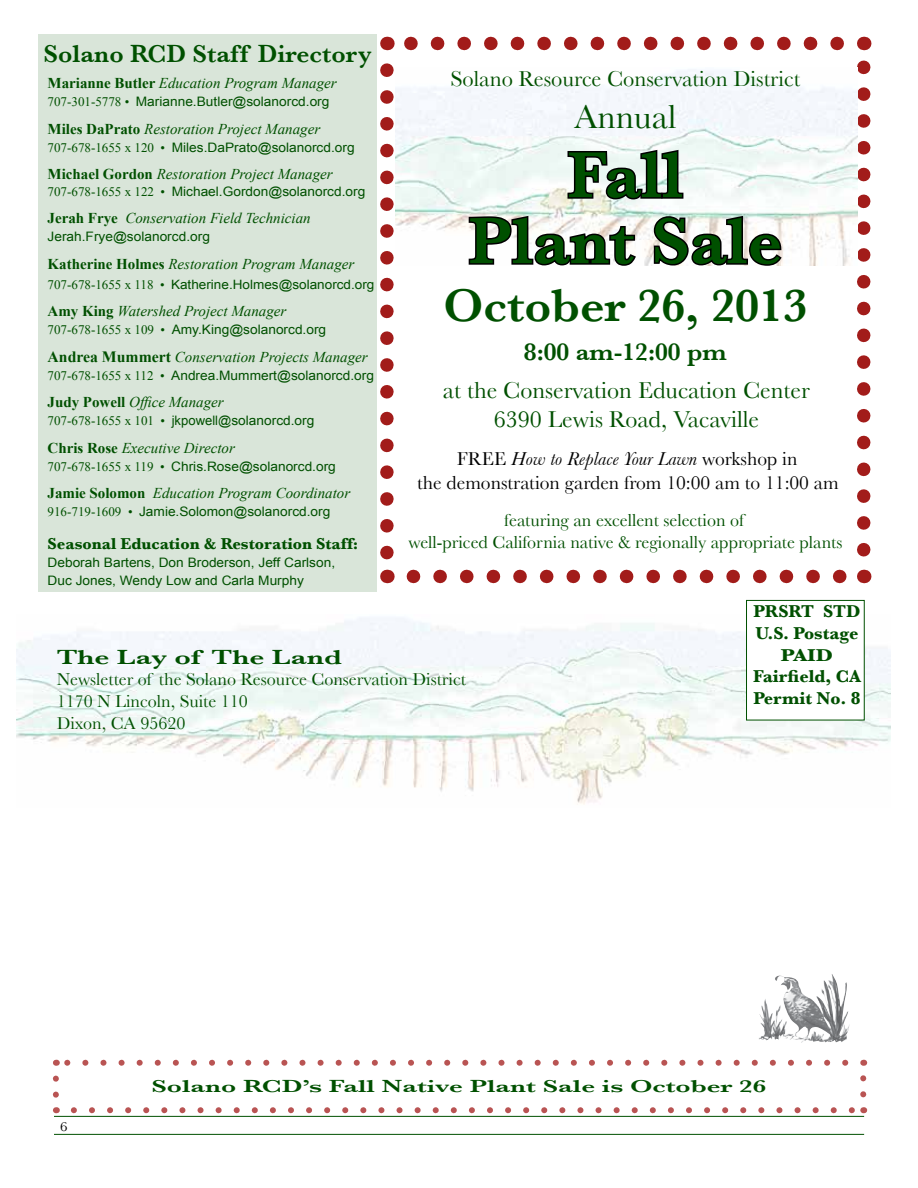
<style>
.page{position:relative;width:918px;height:1188px;background:#fff}
.page>*{position:absolute;margin:0;border:0;box-sizing:border-box;transform-origin:0 0}
.t1{font:600 67.5px/66px "Baskerville";color:#005000;text-align:center}
.t2{font:600 48px "Baskerville";color:#005000}
.t3{font:34.5px "Baskerville";color:#005000}
.t4{font:600 25.5px "Baskerville";color:#005000}
.t5{font:24px/28.8px "Baskerville";color:#005000;text-align:center}
.t6{font:22.5px "Baskerville";color:#005000}
.t7{font:600 21px "Baskerville";color:#005000;scale:1.4 1}
.t8{font:19.5px/23.4px "Baskerville";color:#000;text-align:center}
.t9{font:18px/21.6px "Baskerville";color:#005000}
.t10{font:700 18px/21.6px "Baskerville";color:#005000;text-align:center}
.t11{font:600 18px "Baskerville";color:#005000;scale:1.5 1}
.t12{font:700 16.5px "Baskerville";color:#005000}
.t13{font:italic 15px "Times New Roman";color:#005000}
.t14{font:13.5px "Baskerville";color:#000;scale:1.1 1}
.t15{font:13.05px/17.9px "Arial";color:#005000;scale:1.05 1}
.t16{font:13.05px "Arial";color:#005000}
.t17{font:12.9px "Arial";color:#005000;scale:1.05 1}
.s1{font-weight:700;font-style:normal}
.s2{font-family:"Times New Roman"}
.s3{font-family:"Times New Roman";font-size:13.05px}
.s4{font-weight:700;font-style:normal;font-size:15.75px}
.s5{font-style:italic}
</style>
<div class="page">
<hr style="left:54px;top:1134px;width:810px;height:1px;background:#005000">
<hr style="left:54px;top:1116px;width:810px;height:1px;background:#005000">
<div style="left:38px;top:35px;width:339px;height:557px;background:#d9e5d9"></div>
<img style="left:16px;top:615px;width:875px;height:189px">
<svg style="left:74px;top:1107px;width:780px;height:6px"></svg>
<svg style="left:65px;top:1060px;width:780px;height:6px"></svg>
<svg style="left:53px;top:1079px;width:6px;height:34px"></svg>
<svg style="left:860px;top:1060px;width:6px;height:34px"></svg>
<div style="left:746px;top:600px;width:118px;height:120px;background:#fff;border:1px solid #005000"></div>
<svg style="left:759px;top:982px;width:90px;height:61px"></svg>
<img style="left:759px;top:974px;width:77px;height:61px">
<svg style="left:380px;top:70px;width:14px;height:490px"></svg>
<svg style="left:413px;top:570px;width:434px;height:13px"></svg>
<svg style="left:857px;top:60px;width:13px;height:490px"></svg>
<svg style="left:404px;top:37px;width:433px;height:13px"></svg>
<svg style="left:387px;top:570px;width:1px;height:13px"></svg>
<svg style="left:864px;top:570px;width:1px;height:13px"></svg>
<svg style="left:864px;top:37px;width:1px;height:13px"></svg>
<svg style="left:387px;top:37px;width:1px;height:13px"></svg>
<img style="left:395px;top:67px;width:463px;height:199px">
<svg style="left:566px;top:148px;width:119px;height:54px"></svg>
<svg style="left:467px;top:214px;width:171px;height:52px"></svg>
<svg style="left:652px;top:214px;width:132px;height:52px"></svg>
<h3 class="t4" style="left:43px;top:39px;width:330px">Solano RCD Staff Directory</h3>
<p class="t13" style="left:48px;top:74px;width:291px"><span class="s1">Marianne Butler</span> Education Program Manager</p>
<p class="t15" style="left:48px;top:93px;width:270px"><span class="s2">707-301-5778 •</span> Marianne.Butler@solanorcd.org</p>
<p class="t13" style="left:48px;top:120px;width:274px"><span class="s1">Miles DaPrato</span> Restoration Project Manager</p>
<p class="t15" style="left:48px;top:139px;width:294px"><span class="s2">707-678-1655 x 120 •</span> Miles.DaPrato@solanorcd.org</p>
<p class="t13" style="left:48px;top:165px;width:287px"><span class="s1">Michael Gordon</span> Restoration Project Manager</p>
<p class="t15" style="left:48px;top:183px;width:304px"><span class="s2">707-678-1655 x 122 •</span> Michael.Gordon@solanorcd.org</p>
<p class="t13" style="left:48px;top:209px;width:265px"><span class="s1">Jerah Frye</span> Conservation Field Technician</p>
<p class="t15" style="left:48px;top:228px;width:156px">Jerah.Frye@solanorcd.org</p>
<p class="t13" style="left:48px;top:255px;width:308px"><span class="s1">Katherine Holmes</span> Restoration Program Manager</p>
<p class="t17" style="left:48px;top:276px;width:313px"><span class="s3">707-678-1655 x 118</span> <span class="s2">•</span> Katherine.Holmes@solanorcd.org</p>
<p class="t13" style="left:48px;top:303px;width:240px"><span class="s1">Amy King</span> Watershed Project Manager</p>
<p class="t15" style="left:48px;top:321px;width:267px"><span class="s2">707-678-1655 x 109 •</span> Amy.King@solanorcd.org</p>
<p class="t13" style="left:48px;top:348px;width:322px"><span class="s4">Andrea Mummert</span> Conservation Projects Manager</p>
<p class="t15" style="left:48px;top:367px;width:312px"><span class="s2">707-678-1655 x 112 •</span> Andrea.Mummert@solanorcd.org</p>
<p class="t13" style="left:48px;top:394px;width:178px"><span class="s1">Judy Powell</span> Office Manager</p>
<p class="t16" style="left:48px;top:412px;width:268px"><span class="s2">707-678-1655 x 101 •</span> jkpowell@solanorcd.org</p>
<p class="t13" style="left:48px;top:439px;width:189px"><span class="s1">Chris Rose</span> Executive Director</p>
<p class="t15" style="left:48px;top:457px;width:276px"><span class="s2">707-678-1655 x 119 •</span> Chris.Rose@solanorcd.org</p>
<p class="t13" style="left:48px;top:485px;width:304px"><span class="s1">Jamie Solomon</span> Education Program Coordinator</p>
<p class="t15" style="left:48px;top:503px;width:271px"><span class="s2">916-719-1609 •</span> Jamie.Solomon@solanorcd.org</p>
<p class="t12" style="left:48px;top:534px;width:312px">Seasonal Education &amp; Restoration Staff:</p>
<p class="t15" style="left:48px;top:554px;width:275px">Deborah Bartens, Don Broderson, Jeff Carlson,<br>Duc Jones, Wendy Low and Carla Murphy</p>
<h3 class="t6" style="left:450px;top:66px;width:351px">Solano Resource Conservation District</h3>
<h3 class="t3" style="left:574px;top:96px;width:104px">Annual</h3>
<h1 class="t1" style="left:468px;top:142px;width:315px">Fall<br>Plant Sale</h1>
<h2 class="t2" style="left:444px;top:277px;width:365px">October 26, 2013</h2>
<h3 class="t4" style="left:524px;top:337px;width:204px">8:00 am-12:00 pm</h3>
<h3 class="t5" style="left:443px;top:376px;width:368px">at the Conservation Education Center<br>6390 Lewis Road, Vacaville</h3>
<h3 class="t8" style="left:417px;top:447px;width:423px">FREE <span class="s5">How to Replace Your Lawn</span> workshop in<br>the demonstration garden from 10:00 am to 11:00 am</h3>
<h3 class="t9" style="left:408px;top:509px;width:436px;text-align:center">featuring an excellent selection of<br>well-priced California native &amp; regionally appropriate plants</h3>
<h3 class="t7" style="left:57px;top:645px;width:205px">The Lay of The Land</h3>
<h3 class="t9" style="left:57px;top:669px;width:411px">Newsletter of the Solano Resource Conservation District<br>1170 N Lincoln, Suite 110<br>Dixon, CA 95620</h3>
<h3 class="t10" style="left:753px;top:601px;width:109px">Prsrt STD<br>U.S. Postage<br>PAID<br>Fairfield, CA<br>Permit No. 8</h3>
<p class="t14" style="left:60px;top:1118px;width:8px">6</p>
<h3 class="t11" style="left:151px;top:1076px;width:411px">Solano RCD’s Fall Native Plant Sale is October 26</h3>
</div>
